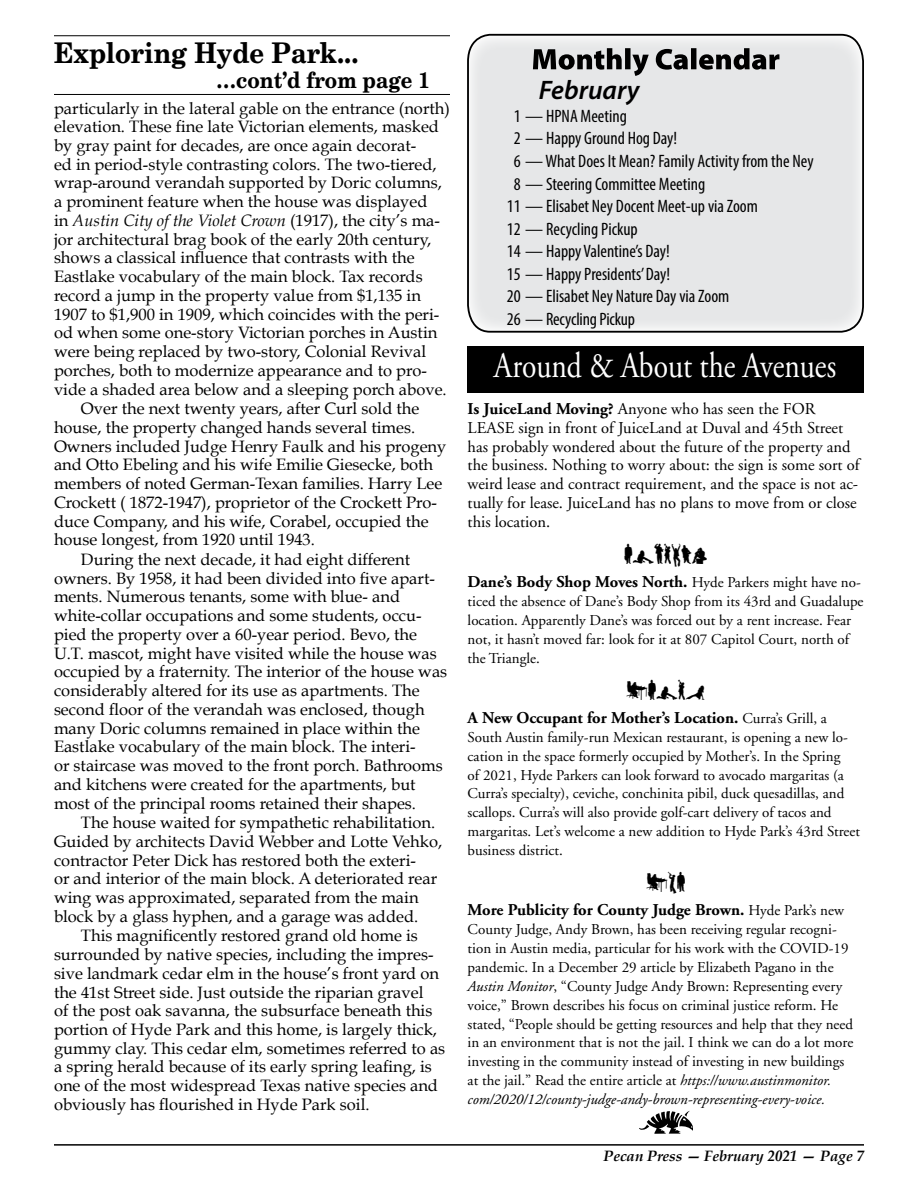
<style>
.page{position:relative;width:918px;height:1188px;background:#fff}
.page>*{position:absolute;margin:0;border:0;box-sizing:border-box;transform-origin:0 0}
.t1{font:36px "Adobe Garamond";color:#fff;scale:.82 1}
.t2{font:700 28.5px "New Century Schlbk";color:#000;scale:.9 1}
.t3{font:27px "Human Silhouettes Free Two";color:#000}
.t4{font:italic 600 26.85px "Myriad Pro";color:#000}
.t5{font:700 22.5px "New Century Schlbk";color:#000;scale:.9 1}
.t6{font:condensed 18px "Myriad Pro";color:#000}
.t7{font:16.5px "Book Antiqua";color:#000}
.t8{font:16.5px/18.9px "Adobe Garamond";color:#000}
.t9{font:700 16.5px "Adobe Garamond";color:#000}
.t10{font:italic 16.5px "Book Antiqua";color:#000}
.t11{font:15px/18.9px "Adobe Garamond";color:#000}
.t12{font:italic 700 15px "Book Antiqua";color:#000}
.s1{font-style:normal}
.s2{font-weight:700}
.s3{font-weight:400;font-size:15px}
.s4{font-style:italic}
</style>
<div class="page">
<hr style="left:54px;top:1144px;width:810px;height:2px;background:#000">
<svg style="left:639px;top:1111px;width:54px;height:23px"></svg>
<div style="left:467px;top:347px;width:396px;height:46px;background:#000"></div>
<svg style="left:467px;top:33px;width:397px;height:300px;background:#dddedf"></svg>
<hr style="left:54px;top:35px;width:396px;height:1px;background:#000">
<hr style="left:54px;top:94px;width:396px;height:1px;background:#000">
<h2 class="t2" style="left:54px;top:34px;width:340px">Exploring Hyde Park...</h2>
<h3 class="t5" style="left:216px;top:65px;width:239px">…cont’d from page 1</h3>
<p class="t7" style="left:54px;top:98px;width:397px">particularly in the lateral gable on the entrance (north)</p>
<p class="t7" style="left:54px;top:116px;width:387px">elevation. These fine late Victorian elements, masked</p>
<p class="t7" style="left:54px;top:135px;width:364px">by gray paint for decades, are once again decorat-</p>
<p class="t7" style="left:54px;top:154px;width:384px">ed in period-style contrasting colors. The two-tiered,</p>
<p class="t7" style="left:54px;top:173px;width:389px">wrap-around verandah supported by Doric columns,</p>
<p class="t7" style="left:54px;top:191px;width:375px">a prominent feature when the house was displayed</p>
<p class="t10" style="left:54px;top:211px;width:388px"><span class="s1">in</span> Austin City of the Violet Crown <span class="s1">(1917), the city’s ma-</span></p>
<p class="t7" style="left:54px;top:229px;width:379px">jor architectural brag book of the early 20th century,</p>
<p class="t7" style="left:54px;top:248px;width:362px">shows a classical influence that contrasts with the</p>
<p class="t7" style="left:54px;top:266px;width:370px">Eastlake vocabulary of the main block. Tax records</p>
<p class="t7" style="left:54px;top:285px;width:369px">record a jump in the property value from $1,135 in</p>
<p class="t7" style="left:54px;top:304px;width:387px">1907 to $1,900 in 1909, which coincides with the peri-</p>
<p class="t7" style="left:54px;top:323px;width:385px">od when some one-story Victorian porches in Austin</p>
<p class="t7" style="left:54px;top:341px;width:374px">were being replaced by two-story, Colonial Revival</p>
<p class="t7" style="left:54px;top:360px;width:374px">porches, both to modernize appearance and to pro-</p>
<p class="t7" style="left:54px;top:379px;width:394px">vide a shaded area below and a sleeping porch above.</p>
<p class="t7" style="left:81px;top:398px;width:340px">Over the next twenty years, after Curl sold the</p>
<p class="t7" style="left:54px;top:417px;width:363px">house, the property changed hands several times.</p>
<p class="t7" style="left:54px;top:436px;width:394px">Owners included Judge Henry Faulk and his progeny</p>
<p class="t7" style="left:54px;top:455px;width:381px">and Otto Ebeling and his wife Emilie Giesecke, both</p>
<p class="t7" style="left:54px;top:473px;width:390px">members of noted German-Texan families. Harry Lee</p>
<p class="t7" style="left:54px;top:492px;width:384px">Crockett ( 1872-1947), proprietor of the Crockett Pro-</p>
<p class="t7" style="left:54px;top:511px;width:376px">duce Company, and his wife, Corabel, occupied the</p>
<p class="t7" style="left:54px;top:530px;width:263px">house longest, from 1920 until 1943.</p>
<p class="t7" style="left:81px;top:549px;width:331px">During the next decade, it had eight different</p>
<p class="t7" style="left:54px;top:568px;width:382px">owners. By 1958, it had been divided into five apart-</p>
<p class="t7" style="left:54px;top:587px;width:348px">ments. Numerous tenants, some with blue- and</p>
<p class="t7" style="left:54px;top:605px;width:369px">white-collar occupations and some students, occu-</p>
<p class="t7" style="left:54px;top:624px;width:365px">pied the property over a 60-year period. Bevo, the</p>
<p class="t7" style="left:54px;top:643px;width:384px">U.T. mascot, might have visited while the house was</p>
<p class="t7" style="left:54px;top:662px;width:395px">occupied by a fraternity. The interior of the house was</p>
<p class="t7" style="left:54px;top:680px;width:367px">considerably altered for its use as apartments. The</p>
<p class="t7" style="left:54px;top:699px;width:372px">second floor of the verandah was enclosed, though</p>
<p class="t7" style="left:54px;top:718px;width:367px">many Doric columns remained in place within the</p>
<p class="t7" style="left:54px;top:736px;width:363px">Eastlake vocabulary of the main block. The interi-</p>
<p class="t7" style="left:54px;top:755px;width:390px">or staircase was moved to the front porch. Bathrooms</p>
<p class="t7" style="left:54px;top:774px;width:363px">and kitchens were created for the apartments, but</p>
<p class="t7" style="left:54px;top:793px;width:364px">most of the principal rooms retained their shapes.</p>
<p class="t7" style="left:81px;top:812px;width:356px">The house waited for sympathetic rehabilitation.</p>
<p class="t7" style="left:54px;top:831px;width:390px">Guided by architects David Webber and Lotte Vehko,</p>
<p class="t7" style="left:54px;top:850px;width:364px">contractor Peter Dick has restored both the exteri-</p>
<p class="t7" style="left:54px;top:868px;width:385px">or and interior of the main block. A deteriorated rear</p>
<p class="t7" style="left:54px;top:887px;width:366px">wing was approximated, separated from the main</p>
<p class="t7" style="left:54px;top:906px;width:366px">block by a glass hyphen, and a garage was added.</p>
<p class="t7" style="left:81px;top:925px;width:338px">This magnificently restored grand old home is</p>
<p class="t7" style="left:54px;top:944px;width:381px">surrounded by native species, including the impres-</p>
<p class="t7" style="left:54px;top:963px;width:387px">sive landmark cedar elm in the house’s front yard on</p>
<p class="t7" style="left:54px;top:982px;width:371px">the 41st Street side. Just outside the riparian gravel</p>
<p class="t7" style="left:54px;top:1000px;width:380px">of the post oak savanna, the subsurface beneath this</p>
<p class="t7" style="left:54px;top:1019px;width:385px">portion of Hyde Park and this home, is largely thick,</p>
<p class="t7" style="left:54px;top:1038px;width:393px">gummy clay. This cedar elm, sometimes referred to as</p>
<p class="t7" style="left:54px;top:1057px;width:379px">a spring herald because of its early spring leafing, is</p>
<p class="t7" style="left:54px;top:1075px;width:386px">one of the most widespread Texas native species and</p>
<p class="t7" style="left:54px;top:1094px;width:317px">obviously has flourished in Hyde Park soil.</p>
<h3 class="t4" style="left:539px;top:73px;width:102px">February</h3>
<p class="t6" style="left:514px;top:105px;width:114px">1 — HPNA Meeting</p>
<p class="t6" style="left:514px;top:128px;width:165px">2 — Happy Ground Hog Day!</p>
<p class="t6" style="left:514px;top:150px;width:301px">6 — What Does It Mean? Family Activity from the Ney</p>
<p class="t6" style="left:514px;top:173px;width:193px">8 — Steering Committee Meeting</p>
<p class="t6" style="left:507px;top:195px;width:253px">11 — Elisabet Ney Docent Meet-up via Zoom</p>
<p class="t6" style="left:507px;top:218px;width:132px">12 — Recycling Pickup</p>
<p class="t6" style="left:507px;top:240px;width:164px">14 — Happy Valentine’s Day!</p>
<p class="t6" style="left:507px;top:263px;width:165px">15 — Happy Presidents’ Day!</p>
<p class="t6" style="left:507px;top:285px;width:224px">20 — Elisabet Ney Nature Day via Zoom</p>
<p class="t6" style="left:507px;top:308px;width:130px">26 — Recycling Pickup</p>
<h1 class="t1" style="left:494px;top:347px;width:419px">Around &amp; About the Avenues</h1>
<p class="t8" style="left:468px;top:400px;width:393px"><span class="s2">Is JuiceLand Moving?</span> Anyone who has seen the FOR LEASE sign in front of JuiceLand at Duval and 45th Street has probably wondered about the future of the property and the business. Nothing to worry about: the sign is some sort of weird lease and contract requirement, and the space is not ac&shy;tually for lease. JuiceLand has no plans to move from or close this location.</p>
<h3 class="t3" style="left:624px;top:543px;width:85px">IMPEACH</h3>
<p class="t9" style="left:468px;top:573px;width:395px">Dane’s Body Shop Moves North. <span class="s3">Hyde Parkers might have no-</span></p>
<p class="t11" style="left:468px;top:592px;width:397px">ticed the absence of Dane’s Body Shop from its 43rd and Guadalupe location. Apparently Dane’s was forced out by a rent increase. Fear not, it hasn’t moved far: look for it at 807 Capitol Court, north of the Triangle.</p>
<h3 class="t3" style="left:626px;top:679px;width:81px">TIMES</h3>
<p class="t9" style="left:468px;top:709px;width:361px">A New Occupant for Mother’s Location. <span class="s3">Curra’s Grill, a</span></p>
<p class="t11" style="left:468px;top:728px;width:394px">South Austin family-run Mexican restaurant, is opening a new lo&shy;cation in the space formerly occupied by Mother’s. In the Spring<br>of 2021, Hyde Parkers can look forward to avocado margaritas (a Curra’s specialty), ceviche, conchinita pibil, duck quesadillas, and scallops. Curra’s will also provide golf-cart delivery of tacos and margaritas. Let’s welcome a new addition to Hyde Park’s 43rd Street business district.</p>
<h3 class="t3" style="left:646px;top:871px;width:41px">TWO</h3>
<p class="t9" style="left:468px;top:901px;width:378px">More Publicity for County Judge Brown. <span class="s3">Hyde Park’s new</span></p>
<p class="t11" style="left:468px;top:920px;width:387px">County Judge, Andy Brown, has been receiving regular recogni&shy;tion in Austin media, particular for his work with the COVID-19 pandemic. In a December 29 article by Elizabeth Pagano in the <span class="s4">Austin Monitor</span>, “County Judge Andy Brown: Representing every voice,” Brown describes his focus on criminal justice reform. He stated, “People should be getting resources and help that they need in an environment that is not the jail. I think we can do a lot more investing in the community instead of investing in new buildings at the jail.” Read the entire article at <span class="s4">https://www.austinmonitor. com/2020/12/county-judge-andy-brown-representing-every-voice.</span></p>
<p class="t12" style="left:603px;top:1147px;width:262px">Pecan Press — February 2021 — Page 7</p>
</div>
